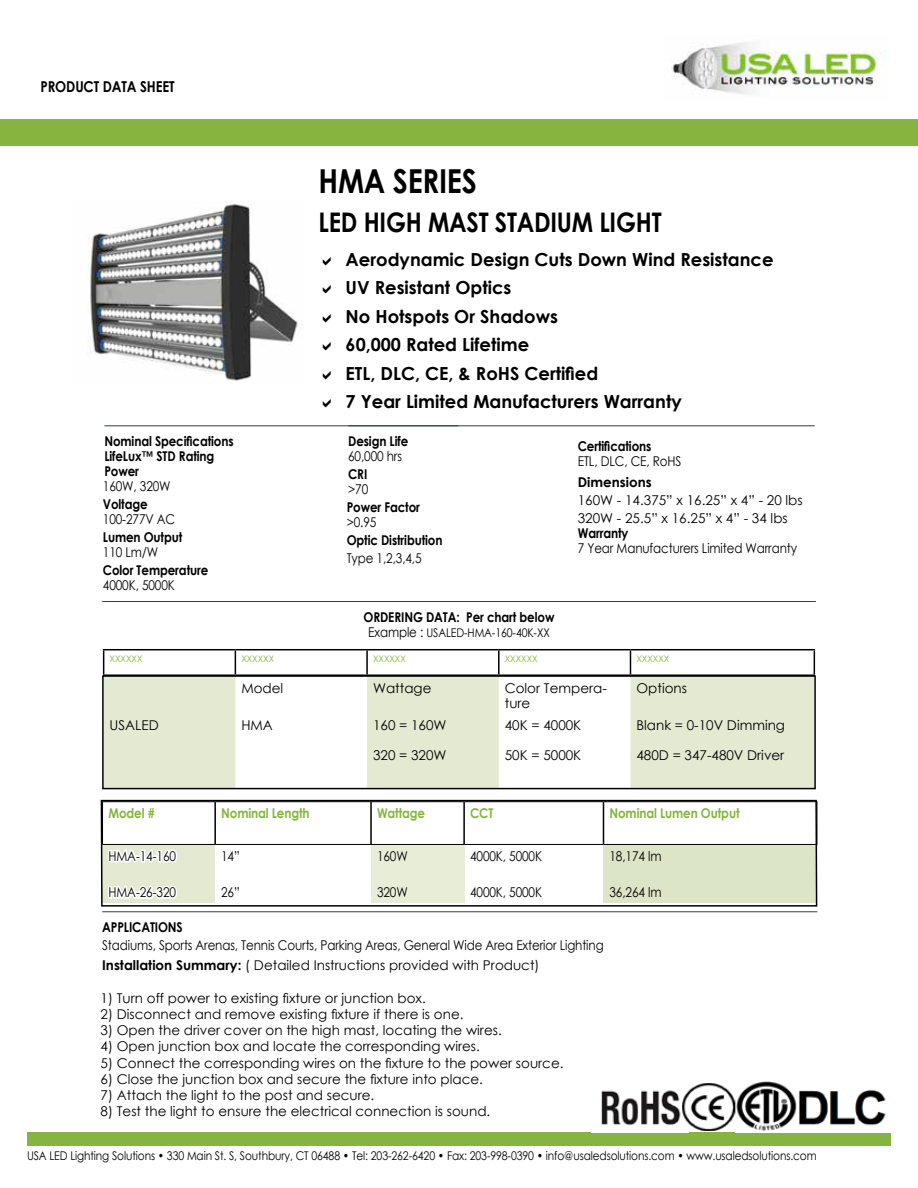
<style>
.page{position:relative;width:918px;height:1188px;background:#fff}
.page>*{position:absolute;margin:0;border:0;box-sizing:border-box;transform-origin:0 0}
.t1{font:700 33px "Century Gothic";letter-spacing:-.01em;color:#000;scale:.88 1}
.t2{font:700 27px "Century Gothic";letter-spacing:-.01em;color:#000;scale:.88 1}
.t3{font:700 18px/28.5px "Century Gothic";color:#000}
.t4{font:700 15px "Century Gothic";letter-spacing:-.01em;color:#000;scale:.88 1}
.t5{font:13.5px/18px "Century Gothic";color:#000}
.t6{font:13.5px "Century Gothic";color:#000;scale:.88 1}
.t7{font:700 13.5px/15px "Century Gothic";letter-spacing:-.01em;color:#000;scale:.88 1}
.t8{font:700 13.5px "Century Gothic";letter-spacing:-.01em;color:#86b440;scale:.88 1}
.t9{font:700 13.5px "Century Gothic";letter-spacing:-.01em;color:#000}
.t10{font:12px "Century Gothic";letter-spacing:-.01em;color:#000;scale:.88 1}
.t11{font:9px "Century Gothic";color:#86b440}
.s1{font-size:13.5px}
.s2{font-weight:700}
</style>
<div class="page">
<img style="left:672px;top:42px;width:213px;height:53px">
<hr style="left:102px;top:601px;width:714px;height:1px;background:#323e48">
<div style="left:0;top:119px;width:918px;height:27px;background:#86b440"></div>
<hr style="left:102px;top:911px;width:715px;height:1px;background:#323e48">
<div style="left:27px;top:1132px;width:864px;height:14px;background:#86b440"></div>
<hr style="left:104px;top:425px;width:354px;height:1px;background:#323e48">
<hr style="left:348px;top:425px;width:467px;height:1px;background:#323e48">
<hr style="left:103px;top:649px;width:132px;height:1px;background:#000">
<svg style="left:103px;top:650px;width:1px;height:24px"></svg>
<hr style="left:235px;top:649px;width:132px;height:1px;background:#000">
<svg style="left:235px;top:650px;width:1px;height:24px"></svg>
<hr style="left:367px;top:649px;width:132px;height:1px;background:#000">
<hr style="left:366px;top:650px;width:2px;height:24px;background:#000">
<hr style="left:499px;top:649px;width:131px;height:1px;background:#000">
<hr style="left:498px;top:650px;width:2px;height:24px;background:#000">
<hr style="left:630px;top:649px;width:185px;height:1px;background:#000">
<svg style="left:630px;top:650px;width:1px;height:24px"></svg>
<svg style="left:814px;top:650px;width:1px;height:24px"></svg>
<hr style="left:103px;top:674px;width:132px;height:2px;background:#000">
<hr style="left:235px;top:674px;width:132px;height:2px;background:#000">
<hr style="left:367px;top:674px;width:132px;height:2px;background:#000">
<hr style="left:499px;top:674px;width:131px;height:2px;background:#000">
<hr style="left:630px;top:674px;width:185px;height:2px;background:#000">
<svg style="left:105px;top:678px;width:708px;height:108px;fill:#e3ead1"></svg>
<div style="left:102px;top:675px;width:714px;height:114px;border:2px solid #000"></div>
<svg style="left:100px;top:799px;width:718px;height:108px"></svg>
<img style="left:87px;top:204px;width:211px;height:177px">
<img style="left:799px;top:1089px;width:87px;height:37px">
<img style="left:735px;top:1081px;width:62px;height:50px">
<img style="left:601px;top:1090px;width:80px;height:35px">
<img style="left:682px;top:1083px;width:53px;height:48px">
<p class="t4" style="left:40px;top:75px;width:154px">PRODUCT DATA SHEET</p>
<p class="t7" style="left:104px;top:433px;width:148px">Nominal Specifications<br>LifeLux™ STD Rating<br>Power</p>
<p class="t6" style="left:103px;top:477px;width:79px">160W, 320W</p>
<p class="t7" style="left:103px;top:496px;width:53px">Voltage</p>
<p class="t6" style="left:103px;top:509px;width:84px">100-277V AC</p>
<p class="t7" style="left:103px;top:529px;width:92px">Lumen Output</p>
<p class="t6" style="left:103px;top:543px;width:64px">110 Lm/W</p>
<p class="t7" style="left:103px;top:562px;width:121px">Color Temperature</p>
<p class="t6" style="left:103px;top:576px;width:83px">4000K, 5000K</p>
<h1 class="t1" style="left:319px;top:156px;width:181px">HMA SERIES</h1>
<h2 class="t2" style="left:319px;top:202px;width:391px">LED HIGH MAST STADIUM LIGHT</h2>
<h3 class="t3" style="left:346px;top:244px;width:430px">Aerodynamic Design Cuts Down Wind Resistance<br>UV Resistant Optics<br>No Hotspots Or Shadows<br>60,000 Rated Lifetime<br>ETL, DLC, CE, &amp; RoHS Certified<br>7 Year Limited Manufacturers Warranty</h3>
<p class="t7" style="left:348px;top:433px;width:70px">Design Life</p>
<p class="t6" style="left:348px;top:447px;width:63px">60,000 hrs</p>
<p class="t7" style="left:348px;top:466px;width:23px">CRI</p>
<p class="t6" style="left:348px;top:479px;width:24px">&gt;70</p>
<p class="t7" style="left:347px;top:499px;width:85px">Power Factor</p>
<p class="t6" style="left:347px;top:513px;width:35px">&gt;0.95</p>
<p class="t7" style="left:347px;top:532px;width:110px">Optic Distribution</p>
<p class="t6" style="left:347px;top:549px;width:87px">Type 1,2,3,4,5</p>
<p class="t7" style="left:363px;top:609px;width:219px">ORDERING DATA: Per chart below</p>
<p class="t10" style="left:368px;top:624px;width:208px"><span class="s1">Example :</span> USALED-HMA-160-40K-XX</p>
<p class="t7" style="left:578px;top:438px;width:85px">Certifications</p>
<p class="t6" style="left:578px;top:452px;width:119px">ETL, DLC, CE, RoHS</p>
<p class="t9" style="left:578px;top:472px;width:75px">Dimensions</p>
<p class="t5" style="left:578px;top:491px;width:226px">160W - 14.375” x 16.25” x 4” - 20 lbs<br>320W - 25.5” x 16.25” x 4” - 34 lbs</p>
<p class="t7" style="left:578px;top:525px;width:59px">Warranty</p>
<p class="t6" style="left:578px;top:539px;width:251px">7 Year Manufacturers Limited Warranty</p>
<p class="t11" style="left:110px;top:653px;width:34px">XXXXXX</p>
<p class="t11" style="left:241px;top:653px;width:34px">XXXXXX</p>
<p class="t11" style="left:373px;top:653px;width:34px">XXXXXX</p>
<p class="t11" style="left:505px;top:653px;width:34px">XXXXXX</p>
<p class="t11" style="left:636px;top:653px;width:34px">XXXXXX</p>
<p class="t5" style="left:241px;top:679px;width:43px">Model</p>
<p class="t5" style="left:373px;top:679px;width:60px">Wattage</p>
<p class="t5" style="left:505px;top:680px;width:104px;line-height:15px">Color Tempera&shy;ture</p>
<p class="t5" style="left:636px;top:679px;width:52px">Options</p>
<p class="t5" style="left:110px;top:716px;width:51px">USALED</p>
<p class="t5" style="left:241px;top:716px;width:33px">HMA</p>
<p class="t5" style="left:373px;top:716px;width:75px">160 = 160W</p>
<p class="t5" style="left:373px;top:746px;width:75px">320 = 320W</p>
<p class="t5" style="left:636px;top:716px;width:150px">Blank = 0-10V Dimming</p>
<p class="t5" style="left:636px;top:746px;width:149px">480D = 347-480V Driver</p>
<p class="t5" style="left:505px;top:716px;width:78px">40K = 4000K</p>
<p class="t5" style="left:505px;top:746px;width:78px">50K = 5000K</p>
<p class="t8" style="left:109px;top:803px;width:54px">Model #</p>
<p class="t8" style="left:221px;top:803px;width:102px">Nominal Length</p>
<p class="t8" style="left:377px;top:803px;width:56px">Wattage</p>
<p class="t8" style="left:470px;top:803px;width:28px">CCT</p>
<p class="t8" style="left:610px;top:803px;width:149px">Nominal Lumen Output</p>
<p class="t6" style="left:109px;top:847px;width:78px">HMA-14-160</p>
<p class="t6" style="left:109px;top:883px;width:78px">HMA-26-320</p>
<p class="t6" style="left:221px;top:847px;width:23px">14”</p>
<p class="t6" style="left:221px;top:883px;width:23px">26”</p>
<p class="t6" style="left:377px;top:847px;width:36px">160W</p>
<p class="t6" style="left:377px;top:883px;width:36px">320W</p>
<p class="t6" style="left:470px;top:847px;width:83px">4000K, 5000K</p>
<p class="t6" style="left:470px;top:883px;width:83px">4000K, 5000K</p>
<p class="t6" style="left:610px;top:847px;width:61px">18,174 lm</p>
<p class="t6" style="left:610px;top:883px;width:61px">36,264 lm</p>
<p class="t7" style="left:102px;top:919px;width:93px">APPLICATIONS</p>
<p class="t6" style="left:102px;top:935px;width:571px">Stadiums, Sports Arenas, Tennis Courts, Parking Areas, General Wide Area Exterior Lighting</p>
<p class="t5" style="left:102px;top:956px;width:439px"><span class="s2">Installation Summary:</span> ( Detailed Instructions provided with Product)</p>
<p class="t5" style="left:101px;top:989px;width:327px">1) Turn off power to existing fixture or junction box.</p>
<p class="t5" style="left:101px;top:1005px;width:364px">2) Disconnect and remove existing fixture if there is one.</p>
<p class="t5" style="left:101px;top:1021px;width:403px">3) Open the driver cover on the high mast, locating the wires.</p>
<p class="t5" style="left:101px;top:1037px;width:381px">4) Open junction box and locate the corresponding wires.</p>
<p class="t5" style="left:101px;top:1053px;width:464px">5) Connect the corresponding wires on the fixture to the power source.</p>
<p class="t5" style="left:101px;top:1070px;width:384px">6) Close the junction box and secure the fixture into place.</p>
<p class="t5" style="left:101px;top:1086px;width:275px">7) Attach the light to the post and secure.</p>
<p class="t5" style="left:101px;top:1102px;width:391px">8) Test the light to ensure the electrical connection is sound.</p>
<p class="t10" style="left:27px;top:1147px;width:899px">USA LED Lighting Solutions • 330 Main St. S, Southbury, CT 06488 • Tel: 203-262-6420 • Fax: 203-998-0390 • info@usaledsolutions.com • www.usaledsolutions.com</p>
</div>
